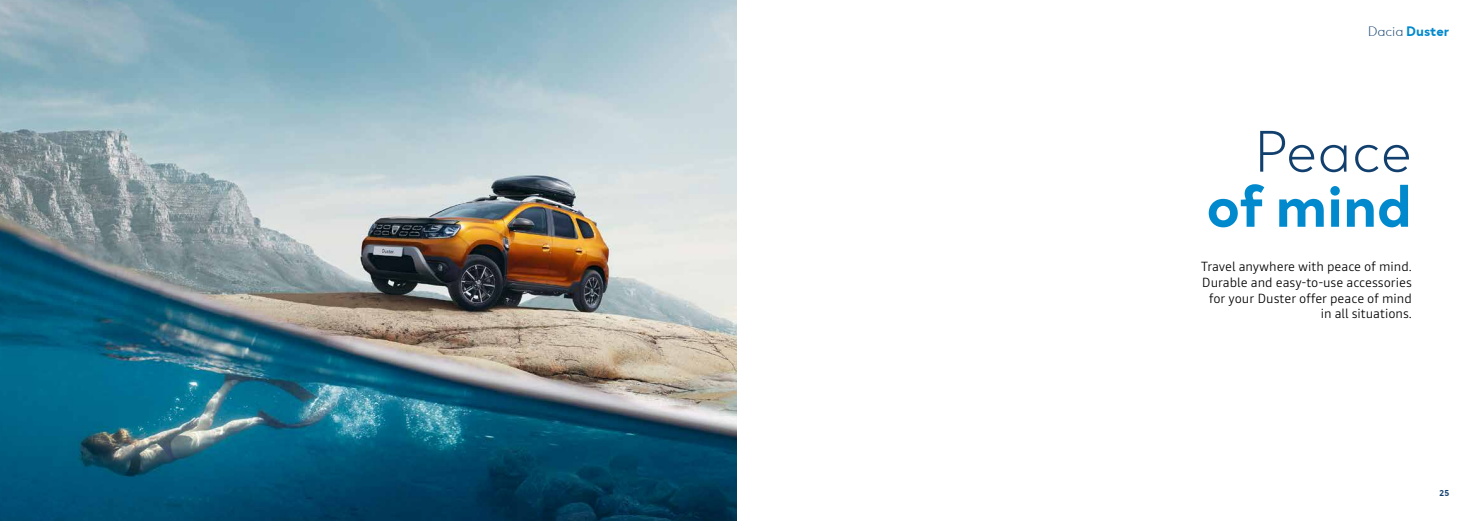
<style>
.page{position:relative;width:1474px;height:521px;background:#fff}
.page>*{position:absolute;margin:0;border:0;box-sizing:border-box;transform-origin:0 0}
.t1{font:700 59.5px "Dacia Spirit";color:#0089cd}
.t2{font:300 59.5px "Dacia Spirit";color:#12406e}
.t3{font:700 14px "Dacia Spirit";color:#0089cd}
.t4{font:300 13.12px/15.8px "Read";color:#000;text-align:right}
.t5{font:700 8.75px "Dacia Spirit";color:#12406e}
.s1{font-weight:300;color:#12406e}
</style>
<div class="page">
<img style="left:0;top:0;width:737px;height:521px">
<p class="t3" style="left:1367px;top:23px;width:83px"><span class="s1">Dacia</span> Duster</p>
<h1 class="t2" style="left:1253px;top:105px;width:160px">Peace</h1>
<h1 class="t1" style="left:1206px;top:171px;width:207px">of mind</h1>
<p class="t4" style="left:1200px;top:259px;width:212px">Travel anywhere with peace of mind.<br>Durable and easy-to-use accessories for your Duster offer peace of mind in all situations.</p>
<p class="t5" style="left:1439px;top:488px;width:11px">25</p>
</div>
